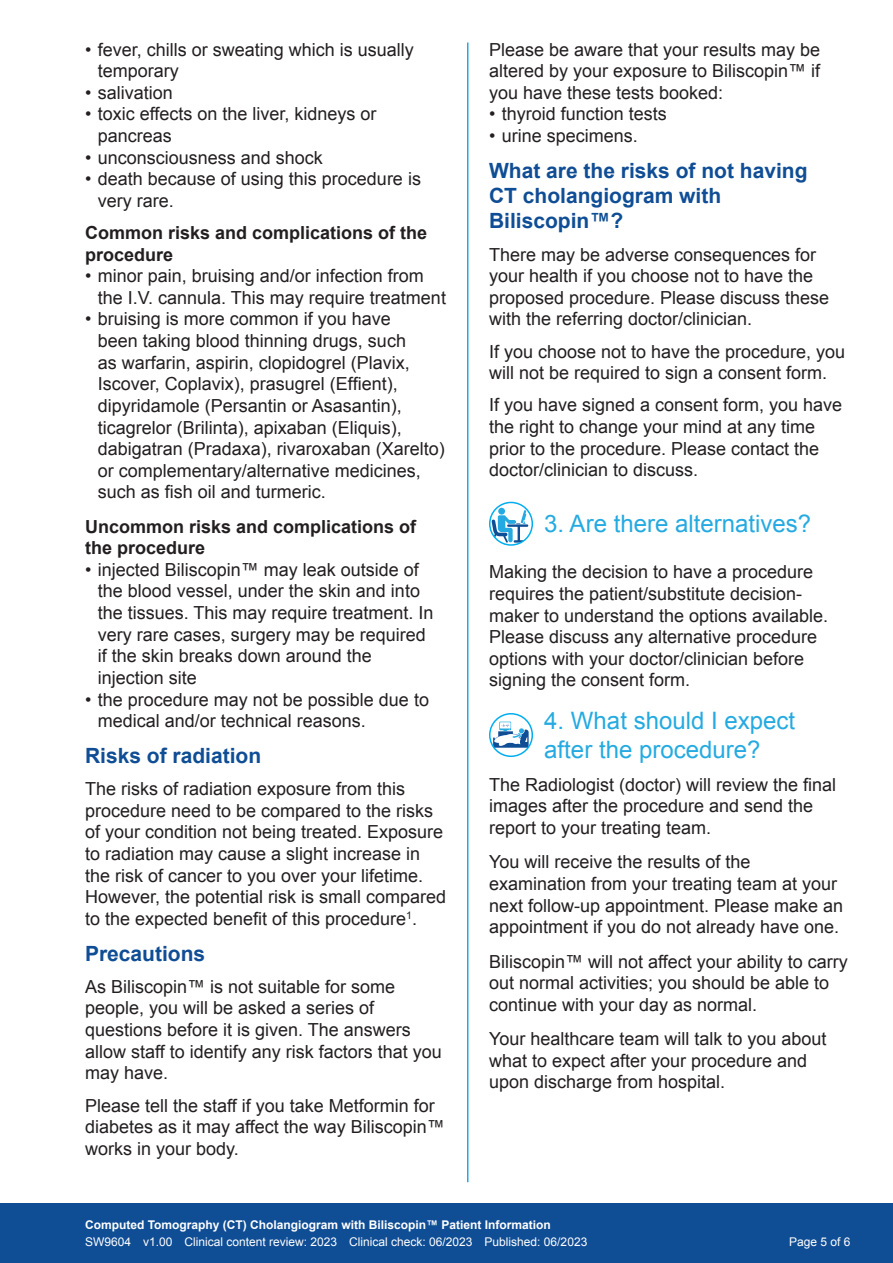
<style>
.page{position:relative;width:893px;height:1263px;background:#fff}
.page>*{position:absolute;margin:0;border:0;box-sizing:border-box;transform-origin:0 0}
.t1{font:24px/28.8px "Arial";color:#24aae1}
.t2{font:700 21px/25.2px "Arial";color:#0f4d95}
.t3{font:18px/21.6px "Arial";color:#231f20}
.t4{font:700 18px/21.6px "Arial";color:#231f20}
.t5{font:12px "Arial";color:#fff}
.t6{font:700 12px "Arial";color:#fff}
</style>
<div class="page">
<div style="left:0;top:1203px;width:893px;height:60px;background:#0f4d95"></div>
<hr style="left:467px;top:43px;width:1px;height:1139px;background:#24aae1">
<svg style="left:490px;top:502px;width:42px;height:43px"></svg>
<svg style="left:491px;top:508px;width:37px;height:35px"></svg>
<div style="left:489px;top:502px;width:44px;height:44px;border:2px solid #00aeef;border-radius:50%"></div>
<svg style="left:490px;top:714px;width:42px;height:42px"></svg>
<svg style="left:492px;top:735px;width:26px;height:19px"></svg>
<div style="left:489px;top:713px;width:44px;height:44px;border:2px solid #00aeef;border-radius:50%"></div>
<p class="t3" style="left:98px;top:39px;width:318px;text-indent:-13px">• fever, chills or sweating which is usually temporary</p>
<p class="t3" style="left:85px;top:82px;width:89px">• salivation</p>
<p class="t3" style="left:98px;top:103px;width:280px;text-indent:-13px">• toxic effects on the liver, kidneys or pancreas</p>
<p class="t3" style="left:85px;top:147px;width:239px">• unconsciousness and shock</p>
<p class="t3" style="left:98px;top:168px;width:325px;text-indent:-13px">• death because of using this procedure is very rare.</p>
<p class="t4" style="left:85px;top:223px;width:344px">Common risks and complications of the procedure</p>
<p class="t3" style="left:98px;top:265px;width:350px;text-indent:-13px">• minor pain, bruising and/or infection from the I.V. cannula. This may require treatment</p>
<p class="t3" style="left:98px;top:309px;width:349px;text-indent:-13px">• bruising is more common if you have<br>been taking blood thinning drugs, such<br>as warfarin, aspirin, clopidogrel (Plavix, Iscover, Coplavix), prasugrel (Effient), dipyridamole (Persantin or Asasantin), ticagrelor (Brilinta), apixaban (Eliquis), dabigatran (Pradaxa), rivaroxaban (Xarelto) or complementary/alternative medicines, such as fish oil and turmeric.</p>
<p class="t4" style="left:85px;top:516px;width:333px">Uncommon risks and complications of the procedure</p>
<p class="t3" style="left:98px;top:559px;width:337px;text-indent:-13px">• injected Biliscopin™ may leak outside of the blood vessel, under the skin and into the tissues. This may require treatment. In very rare cases, surgery may be required if the skin breaks down around the injection site</p>
<p class="t3" style="left:98px;top:688px;width:333px;text-indent:-13px">• the procedure may not be possible due to medical and/or technical reasons.</p>
<p class="t2" style="left:85px;top:744px;width:178px">Risks of radiation</p>
<p class="t3" style="left:85px;top:778px;width:363px">The risks of radiation exposure from this procedure need to be compared to the risks of your condition not being treated. Exposure to radiation may cause a slight increase in the risk of cancer to you over your lifetime.<br>However, the potential risk is small compared to the expected benefit of this procedure<sup>1</sup>.</p>
<p class="t2" style="left:85px;top:941px;width:122px">Precautions</p>
<p class="t3" style="left:85px;top:976px;width:358px">As Biliscopin™ is not suitable for some people, you will be asked a series of questions before it is given. The answers allow staff to identify any risk factors that you may have.</p>
<p class="t3" style="left:85px;top:1094px;width:361px">Please tell the staff if you take Metformin for diabetes as it may affect the way Biliscopin™ works in your body.</p>
<p class="t3" style="left:489px;top:39px;width:333px;text-align:justify">Please be aware that your results may be altered by your exposure to Biliscopin™ if you have these tests booked:</p>
<p class="t3" style="left:489px;top:103px;width:179px">• thyroid function tests</p>
<p class="t3" style="left:489px;top:125px;width:150px">• urine specimens.</p>
<p class="t2" style="left:489px;top:159px;width:320px">What are the risks of not having<br>CT cholangiogram with<br>Biliscopin™?</p>
<p class="t3" style="left:489px;top:244px;width:342px">There may be adverse consequences for your health if you choose not to have the proposed procedure. Please discuss these with the referring doctor/clinician.</p>
<p class="t3" style="left:489px;top:341px;width:358px">If you choose not to have the procedure, you will not be required to sign a consent form.</p>
<p class="t3" style="left:489px;top:394px;width:355px">If you have signed a consent form, you have the right to change your mind at any time prior to the procedure. Please contact the doctor/clinician to discuss.</p>
<h1 class="t1" style="left:544px;top:510px;width:268px">3. Are there alternatives?</h1>
<p class="t3" style="left:489px;top:561px;width:341px">Making the decision to have a procedure requires the patient/substitute decision&shy;maker to understand the options available.<br>Please discuss any alternative procedure options with your doctor/clinician before signing the consent form.</p>
<h1 class="t1" style="left:544px;top:707px;width:252px">4. What should I expect after the procedure?</h1>
<p class="t3" style="left:489px;top:774px;width:349px">The Radiologist (doctor) will review the final images after the procedure and send the report to your treating team.</p>
<p class="t3" style="left:489px;top:851px;width:356px">You will receive the results of the examination from your treating team at your next follow-up appointment. Please make an appointment if you do not already have one.</p>
<p class="t3" style="left:489px;top:950px;width:360px">Biliscopin™ will not affect your ability to carry out normal activities; you should be able to continue with your day as normal.</p>
<p class="t3" style="left:489px;top:1028px;width:339px">Your healthcare team will talk to you about what to expect after your procedure and upon discharge from hospital.</p>
<p class="t6" style="left:85px;top:1217px;width:467px">Computed Tomography (CT) Cholangiogram with Biliscopin™ Patient Information</p>
<p class="t5" style="left:85px;top:1234px;width:504px">SW9604 v1.00 Clinical content review: 2023 Clinical check: 06/2023 Published: 06/2023</p>
<p class="t5" style="left:789px;top:1234px;width:63px">Page 5 of 6</p>
</div>
